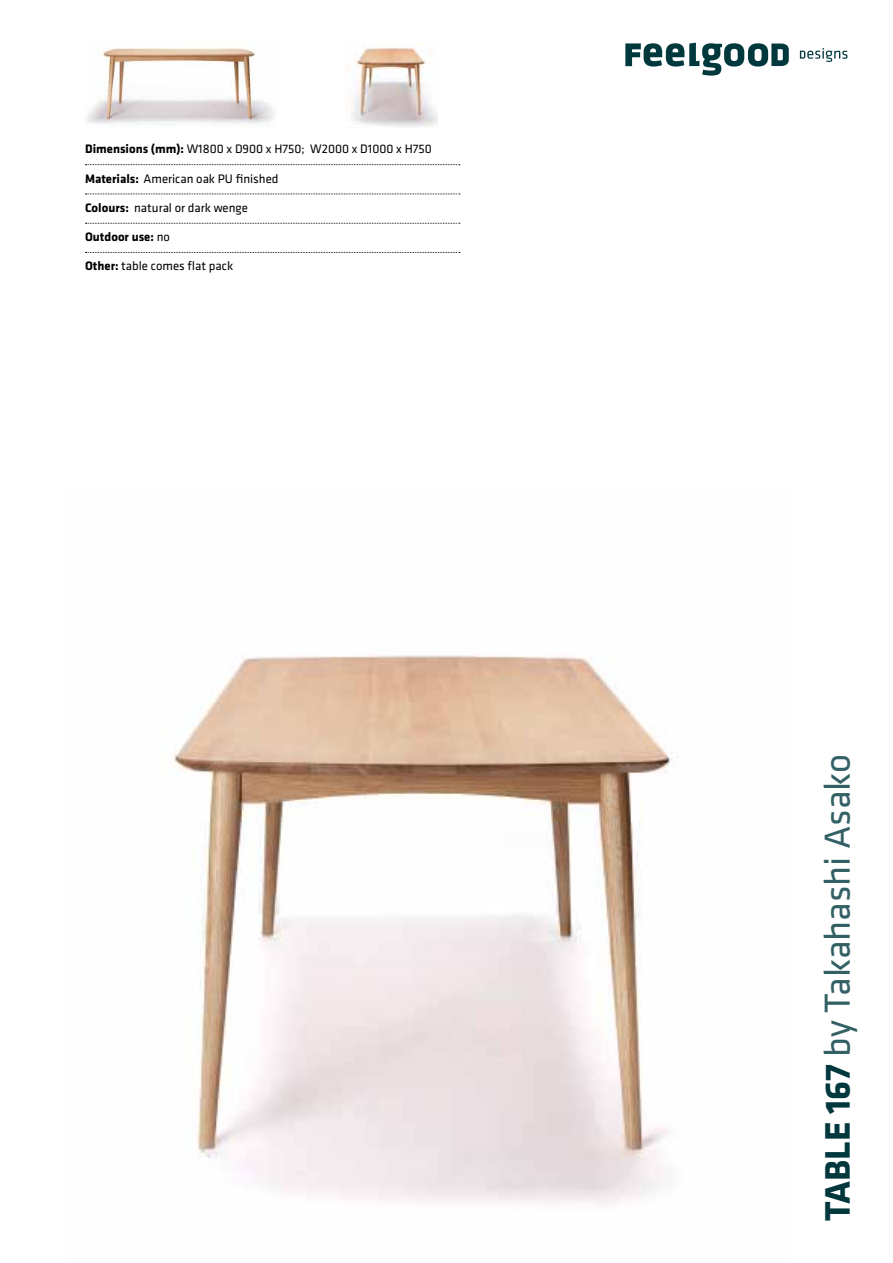
<style>
.page{position:relative;width:893px;height:1263px;background:#fff}
.page>*{position:absolute;margin:0;border:0;box-sizing:border-box;transform-origin:0 0}
.t1{font:37.5px "Klavika Basic";color:#336064}
.t2{font:12.75px "Klavika Basic";color:#000}
.t3{font:700 12.75px "Klavika Basic";color:#000}
.s1{font-weight:700}
.s2{font-weight:400}
.s3{font-weight:700;font-size:36.75px;color:#00383d}
</style>
<div class="page">
<svg style="left:800px;top:48px;width:47px;height:14px"></svg>
<svg style="left:625px;top:43px;width:164px;height:33px"></svg>
<svg style="left:85px;top:164px;width:375px;height:1px"></svg>
<svg style="left:85px;top:194px;width:375px;height:1px"></svg>
<svg style="left:85px;top:223px;width:375px;height:1px"></svg>
<svg style="left:85px;top:252px;width:375px;height:1px"></svg>
<img style="left:87px;top:48px;width:187px;height:78px">
<img style="left:346px;top:43px;width:91px;height:84px">
<img style="left:174px;top:655px;width:499px;height:551px">
<p class="t2" style="left:85px;top:141px;width:348px"><span class="s1">Dimensions (mm):</span> W1800 x D900 x H750; W2000 x D1000 x H750</p>
<p class="t2" style="left:85px;top:170px;width:195px"><span class="s1">Materials:</span> American oak PU finished</p>
<p class="t2" style="left:85px;top:199px;width:164px"><span class="s1">Colours:</span> natural or dark wenge</p>
<p class="t3" style="left:85px;top:228px;width:86px">Outdoor use: <span class="s2">no</span></p>
<p class="t2" style="left:85px;top:258px;width:150px"><span class="s1">Other:</span> table comes flat pack</p>
<h1 class="t1" style="left:813px;top:1221px;width:468px;rotate:-90deg"><span class="s3">Table 167</span> by Takahashi Asako</h1>
</div>
